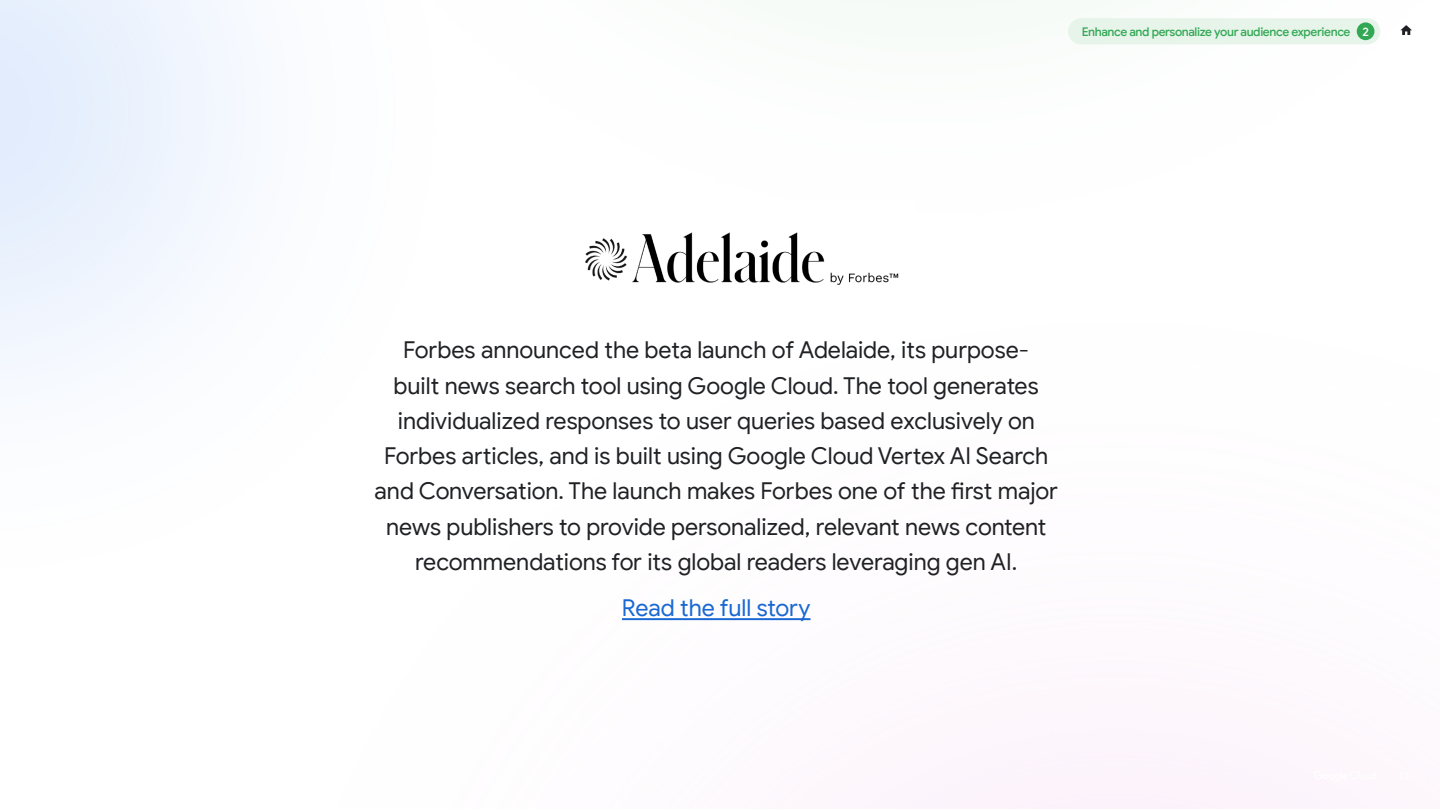
<style>
.page{position:relative;width:1440px;height:810px;background:#fff}
.page>*{position:absolute;margin:0;border:0;box-sizing:border-box;transform-origin:0 0}
.t1{font:23.25px/35.2px "Google Sans";color:#202124;text-align:center}
.t2{font:23.25px "Google Sans";color:#1967d2}
.t3{font:500 12px "Google Sans";letter-spacing:-.03em;color:#33a854}
.s1{color:#fff}
</style>
<div class="page">
<hr style="left:622px;top:618px;width:189px;height:2px;background:#1967d2">
<img style="left:585px;top:232px;width:314px;height:53px">
<div style="left:1068px;top:18px;width:312px;height:26px;background:#e6f4ea;border-radius:13px"></div>
<div style="left:1357px;top:22px;width:17px;height:18px;background:#33a854;border-radius:50%"></div>
<svg style="left:1400px;top:25px;width:12px;height:10px"></svg>
<p class="t3" style="left:1082px;top:25px;width:289px">Enhance and personalize your audience experience <span class="s1">12</span></p>
<p class="t1" style="left:375px;top:333px;width:685px">Forbes announced the beta launch of Adelaide, its purpose-<br>built news search tool using Google Cloud. The tool generates individualized responses to user queries based exclusively on Forbes articles, and is built using Google Cloud Vertex AI Search and Conversation. The launch makes Forbes one of the first major news publishers to provide personalized, relevant news content recommendations for its global readers leveraging gen AI.</p>
<p class="t2" style="left:622px;top:594px;width:190px">Read the full story</p>
</div>
